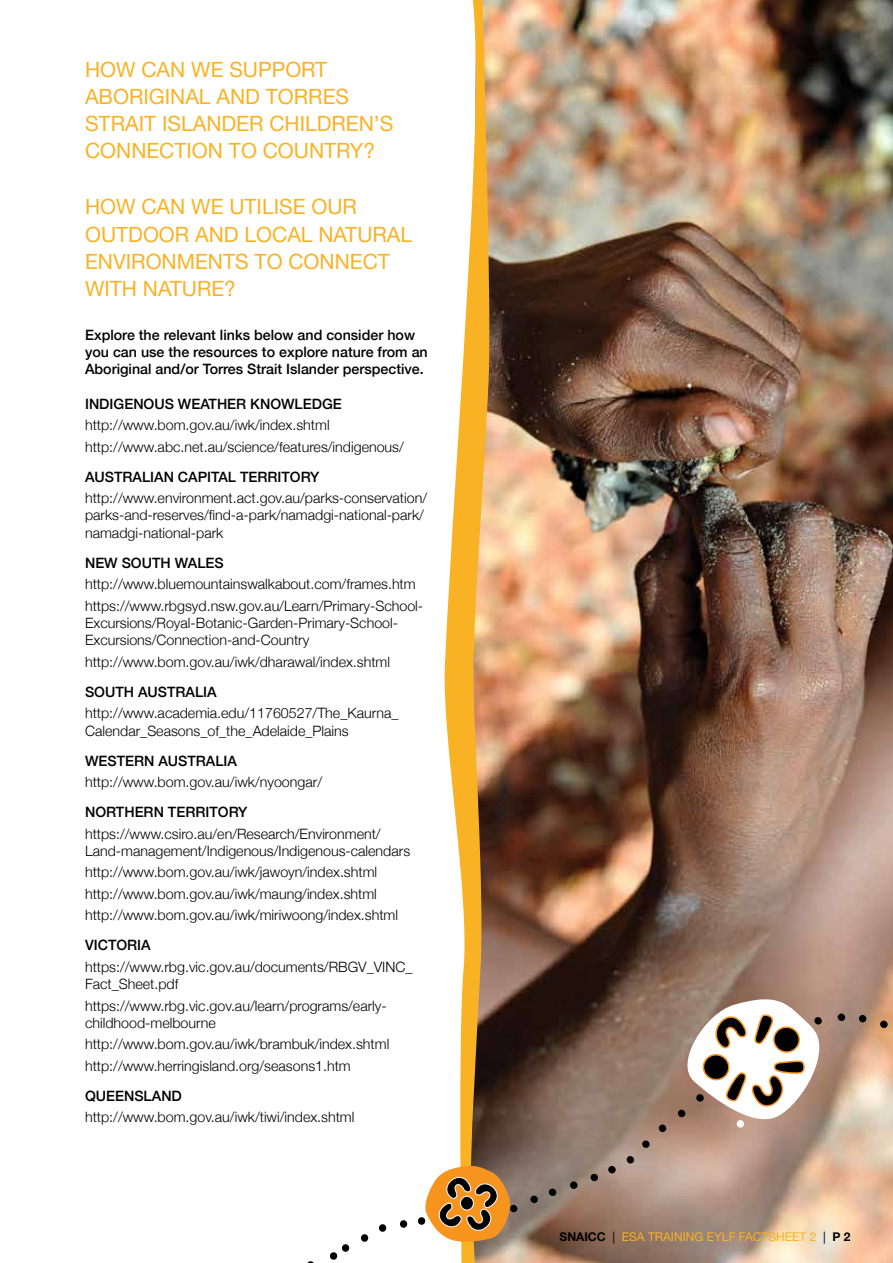
<style>
.page{position:relative;width:893px;height:1263px;background:#fff}
.page>*{position:absolute;margin:0;border:0;box-sizing:border-box;transform-origin:0 0}
.t1{font:21px/27px "Helvetica Neue";color:#f9b224}
.t2{font:300 14.25px/17.2px "Helvetica Neue";color:#000}
.t3{font:500 14.25px/17.2px "Helvetica Neue";color:#000}
.t4{font:12px "Helvetica Neue";color:#f9b224}
.s1{font-weight:700;color:#000}
.s2{color:#000}
</style>
<div class="page">
<img style="left:497px;top:0;width:396px;height:1263px">
<svg style="left:444px;top:0;width:53px;height:1263px"></svg>
<svg style="left:528px;top:1193px;width:12px;height:12px"></svg>
<svg style="left:546px;top:1186px;width:13px;height:12px"></svg>
<svg style="left:568px;top:1179px;width:12px;height:12px"></svg>
<svg style="left:588px;top:1171px;width:12px;height:12px"></svg>
<svg style="left:606px;top:1163px;width:12px;height:13px"></svg>
<svg style="left:857px;top:1012px;width:12px;height:13px"></svg>
<svg style="left:878px;top:1018px;width:12px;height:12px"></svg>
<svg style="left:624px;top:991px;width:223px;height:175px"></svg>
<svg style="left:307px;top:1261px;width:7px;height:2px"></svg>
<svg style="left:330px;top:1244px;width:20px;height:16px"></svg>
<svg style="left:361px;top:1234px;width:8px;height:8px"></svg>
<svg style="left:379px;top:1224px;width:8px;height:8px"></svg>
<svg style="left:400px;top:1220px;width:8px;height:8px"></svg>
<svg style="left:418px;top:1164px;width:102px;height:80px"></svg>
<div style="left:460px;top:1196px;width:13px;height:14px;background:#000;border-radius:50%"></div>
<div style="left:460px;top:1196px;width:14px;height:14px;border:1px solid #f1f1f2;border-radius:50%"></div>
<h1 class="t1" style="left:85px;top:57px;width:310px">HOW CAN WE SUPPORT<br>ABORIGINAL AND TORRES<br>STRAIT ISLANDER CHILDREN’S<br>CONNECTION TO COUNTRY?</h1>
<h1 class="t1" style="left:85px;top:195px;width:329px">HOW CAN WE UTILISE OUR<br>OUTDOOR AND LOCAL NATURAL<br>ENVIRONMENTS TO CONNECT<br>WITH NATURE?</h1>
<p class="t3" style="left:85px;top:325px;width:344px">Explore the relevant links below and consider how you can use the resources to explore nature from an<br>Aboriginal and/or Torres Strait Islander perspective.</p>
<p class="t3" style="left:85px;top:394px;width:258px">INDIGENOUS WEATHER KNOWLEDGE</p>
<p class="t2" style="left:85px;top:413px;width:320px;line-height:21.5px">http://www.bom.gov.au/iwk/index.shtml http://www.abc.net.au/science/features/indigenous/</p>
<p class="t3" style="left:85px;top:467px;width:236px">AUSTRALIAN CAPITAL TERRITORY</p>
<p class="t2" style="left:85px;top:488px;width:344px">http://www.environment.act.gov.au/parks-conservation/ parks-and-reserves/find-a-park/namadgi-national-park/ namadgi-national-park</p>
<p class="t3" style="left:85px;top:553px;width:140px">NEW SOUTH WALES</p>
<p class="t2" style="left:85px;top:572px;width:340px;line-height:21.5px">http://www.bluemountainswalkabout.com/frames.htm https://www.rbgsyd.nsw.gov.au/Learn/Primary-School-</p>
<p class="t2" style="left:85px;top:613px;width:315px">Excursions/Royal-Botanic-Garden-Primary-School-<br>Excursions/Connection-and-Country</p>
<p class="t2" style="left:85px;top:652px;width:307px">http://www.bom.gov.au/iwk/dharawal/index.shtml</p>
<p class="t3" style="left:85px;top:682px;width:133px">SOUTH AUSTRALIA</p>
<p class="t2" style="left:85px;top:703px;width:315px">http://www.academia.edu/11760527/The_Kaurna_<br>Calendar_Seasons_of_the_Adelaide_Plains</p>
<p class="t3" style="left:85px;top:751px;width:154px">WESTERN AUSTRALIA</p>
<p class="t2" style="left:85px;top:772px;width:239px">http://www.bom.gov.au/iwk/nyoongar/</p>
<p class="t3" style="left:85px;top:802px;width:164px">NORTHERN TERRITORY</p>
<p class="t2" style="left:85px;top:824px;width:327px">https://www.csiro.au/en/Research/Environment/<br>Land-management/Indigenous/Indigenous-calendars</p>
<p class="t2" style="left:85px;top:860px;width:314px;line-height:21.5px">http://www.bom.gov.au/iwk/jawoyn/index.shtml http://www.bom.gov.au/iwk/maung/index.shtml http://www.bom.gov.au/iwk/miriwoong/index.shtml</p>
<p class="t3" style="left:85px;top:935px;width:67px">VICTORIA</p>
<p class="t2" style="left:85px;top:957px;width:329px">https://www.rbg.vic.gov.au/documents/RBGV_VINC_<br>Fact_Sheet.pdf</p>
<p class="t2" style="left:85px;top:996px;width:303px">https://www.rbg.vic.gov.au/learn/programs/early&shy;childhood-melbourne</p>
<p class="t2" style="left:85px;top:1032px;width:306px;line-height:21.5px">http://www.bom.gov.au/iwk/brambuk/index.shtml http://www.herringisland.org/seasons1.htm</p>
<p class="t3" style="left:85px;top:1086px;width:98px">QUEENSLAND</p>
<p class="t2" style="left:85px;top:1108px;width:271px">http://www.bom.gov.au/iwk/tiwi/index.shtml</p>
<p class="t4" style="left:559px;top:1228px;width:292px"><span class="s1">SNAICC</span> <span class="s2">|</span> ESA TRAINING EYLF FACTSHEET 2 <span class="s2">|</span> <span class="s1">P 2</span></p>
</div>
